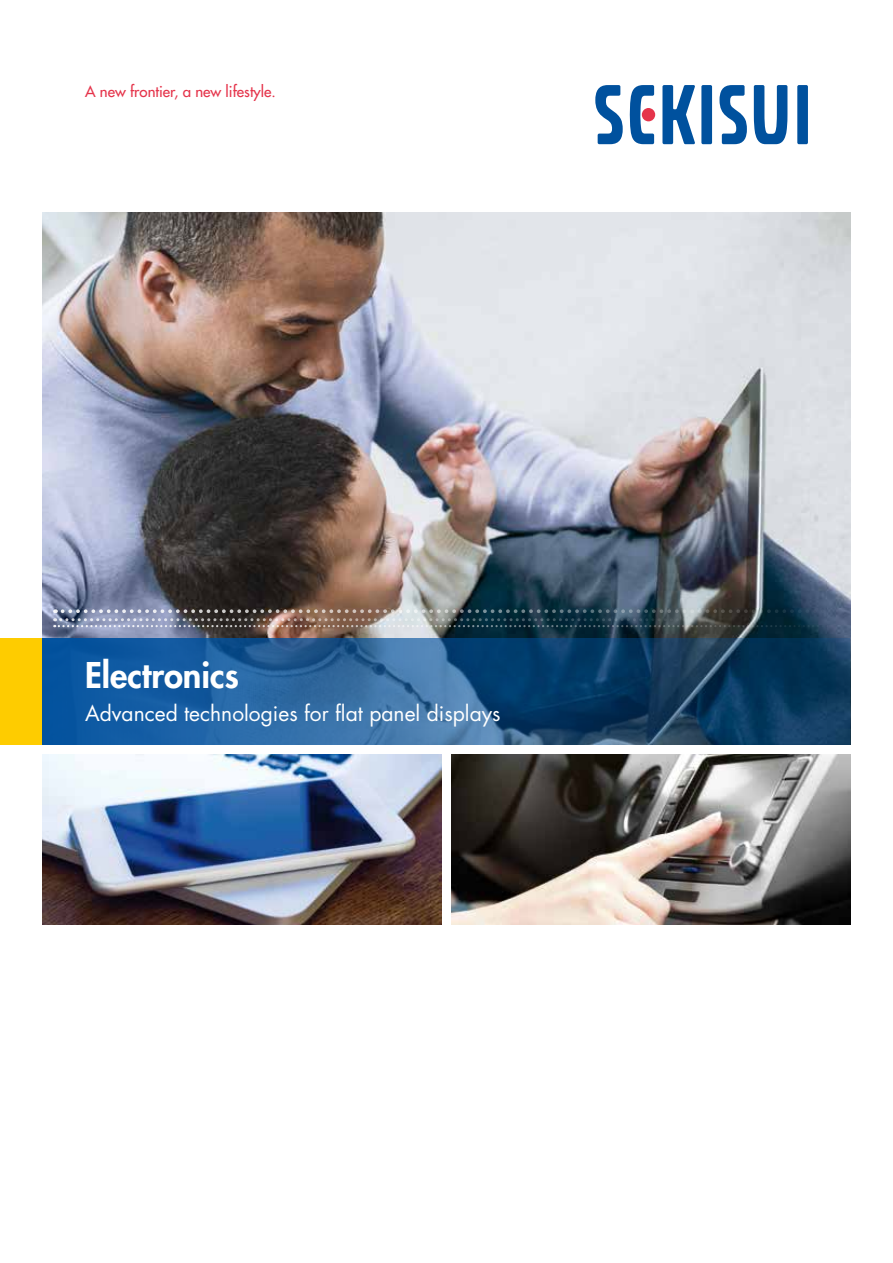
<style>
.page{position:relative;width:893px;height:1263px;background:#fff}
.page>*{position:absolute;margin:0;border:0;box-sizing:border-box;transform-origin:0 0}
.t1{font:800 34.5px "Futura";color:#fff}
.t2{font:21px "Futura";color:#fff}
.t3{font:15px "Futura";color:#e5344b}
</style>
<div class="page">
<img style="left:43px;top:213px;width:807px;height:425px">
<div style="left:0;top:638px;width:43px;height:106px;background:#fecc00"></div>
<svg style="left:43px;top:638px;width:807px;height:106px;background:#1b5284"></svg>
<div style="left:701px;top:85px;width:11px;height:59px;background:#00519e;border-radius:2px"></div>
<div style="left:797px;top:85px;width:11px;height:59px;background:#00519e;border-radius:2px"></div>
<svg style="left:595px;top:85px;width:28px;height:59px"></svg>
<svg style="left:719px;top:85px;width:28px;height:59px"></svg>
<svg style="left:630px;top:85px;width:24px;height:59px"></svg>
<svg style="left:754px;top:85px;width:33px;height:59px"></svg>
<svg style="left:662px;top:85px;width:33px;height:59px"></svg>
<div style="left:642px;top:108px;width:13px;height:13px;background:#e5344b;border-radius:50%"></div>
<img style="left:43px;top:755px;width:398px;height:170px">
<img style="left:452px;top:755px;width:398px;height:170px">
<img style="left:54px;top:609px;width:785px;height:18px">
<p class="t3" style="left:85px;top:82px;width:192px">A new frontier, a new lifestyle.</p>
<h1 class="t1" style="left:85px;top:654px;width:155px">Electronics</h1>
<p class="t2" style="left:85px;top:700px;width:417px">Advanced technologies for flat panel displays</p>
</div>
